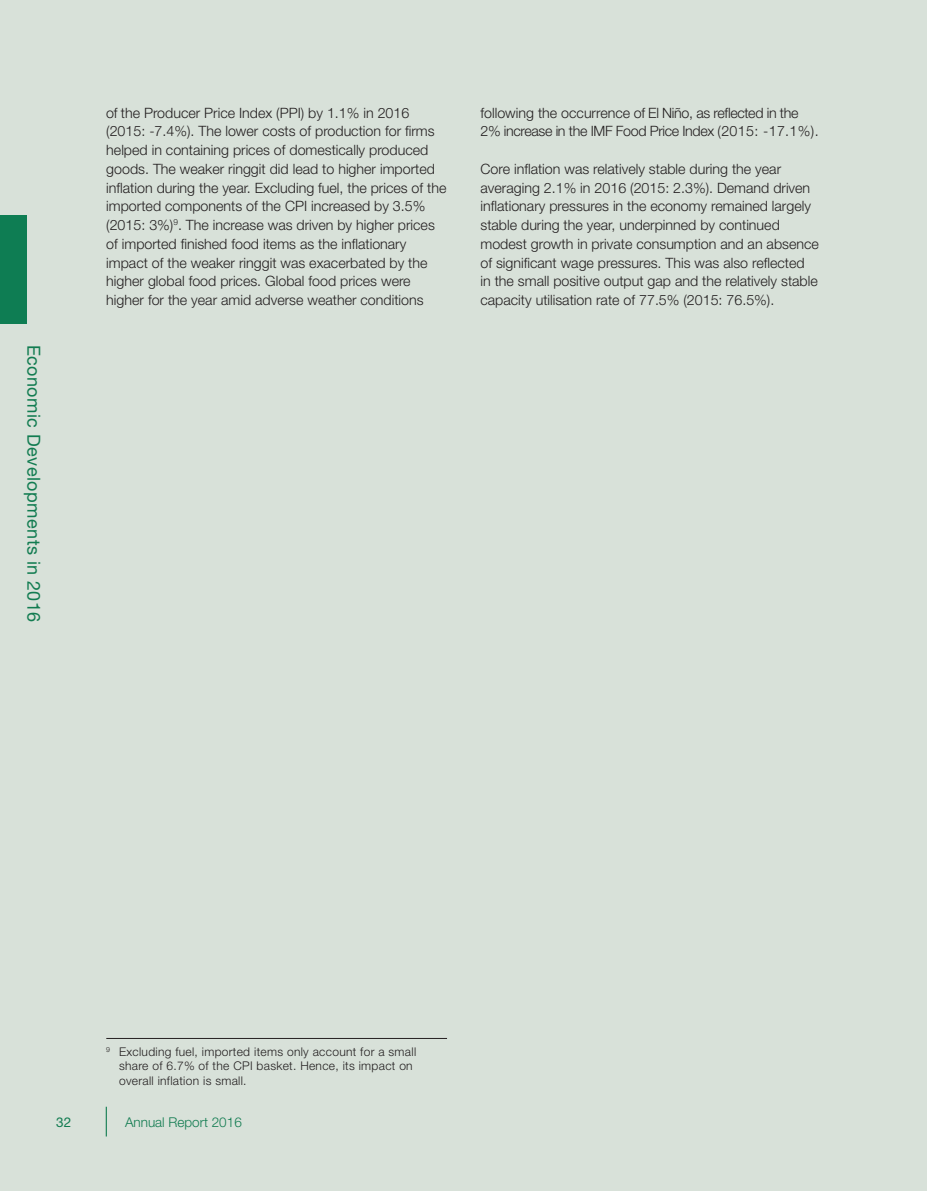
<style>
.page{position:relative;width:927px;height:1191px;background:#d8e1d9}
.page>*{position:absolute;margin:0;border:0;box-sizing:border-box;transform-origin:0 0}
.t1{font:18px "Helvetica Neue";letter-spacing:.025em;color:#127c51}
.t2{font:300 14.25px/18.8px "Helvetica Neue";color:#231f20}
.t3{font:300 14.25px/18.8px "Helvetica Neue";letter-spacing:-.025em;color:#231f20}
.t4{font:300 13.5px "Helvetica Neue";color:#127c51}
.t5{font:13.5px "Helvetica Neue";color:#127c51}
.t6{font:300 12px/14.4px "Helvetica Neue";letter-spacing:.025em;color:#231f20}
</style>
<div class="page">
<hr style="left:106px;top:1106px;width:1px;height:30px;background:#127c51">
<div style="left:0;top:215px;width:27px;height:109px;background:#0e7d53"></div>
<hr style="left:106px;top:1038px;width:341px;height:1px;background:#231f20">
<p class="t1" style="left:45px;top:344px;width:279px;rotate:90deg">Economic Developments in 2016</p>
<p class="t2" style="left:106px;top:103px;width:342px">of the Producer Price Index (PPI) by 1.1% in 2016 (2015: -7.4%). The lower costs of production for firms helped in containing prices of domestically produced goods. The weaker ringgit did lead to higher imported inflation during the year. Excluding fuel, the prices of the imported components of the CPI increased by 3.5% (2015: 3%)<sup>9</sup>. The increase was driven by higher prices of imported finished food items as the inflationary impact of the weaker ringgit was exacerbated by the higher global food prices. Global food prices were higher for the year amid adverse weather conditions</p>
<p class="t3" style="left:480px;top:103px;width:340px">following the occurrence of El Niño, as reflected in the<br>2% increase in the IMF Food Price Index (2015: -17.1%).</p>
<p class="t2" style="left:480px;top:159px;width:340px">Core inflation was relatively stable during the year averaging 2.1% in 2016 (2015: 2.3%). Demand driven inflationary pressures in the economy remained largely stable during the year, underpinned by continued modest growth in private consumption and an absence of significant wage pressures. This was also reflected<br>in the small positive output gap and the relatively stable capacity utilisation rate of 77.5% (2015: 76.5%).</p>
<p class="t6" style="left:119px;top:1044px;width:299px;text-indent:-13px"><sup>9</sup> Excluding fuel, imported items only account for a small share of 6.7% of the CPI basket. Hence, its impact on overall inflation is small.</p>
<p class="t5" style="left:56px;top:1114px;width:17px">32</p>
<p class="t4" style="left:125px;top:1113px;width:118px">Annual Report 2016</p>
</div>
